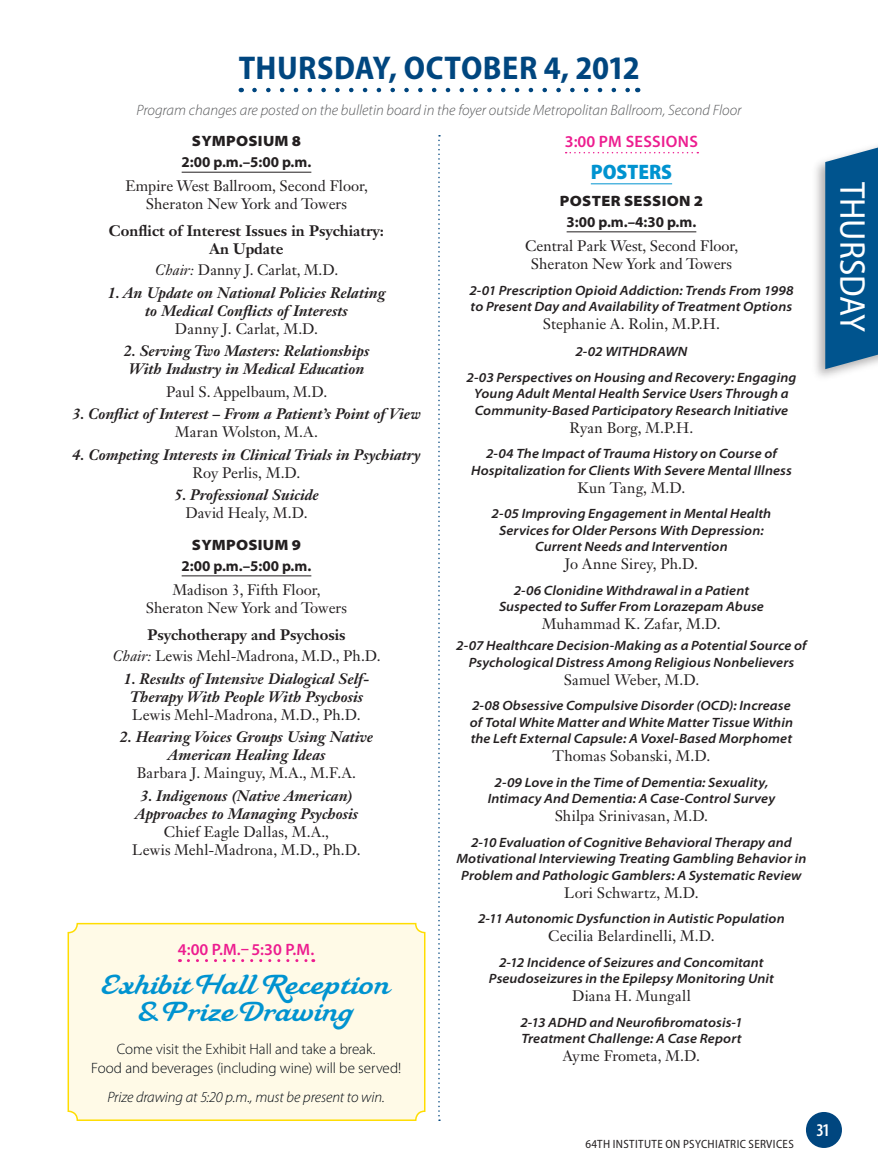
<style>
.page{position:relative;width:878px;height:1175px;background:#fff}
.page>*{position:absolute;margin:0;border:0;box-sizing:border-box;transform-origin:0 0}
.t1{font:semi-condensed 36px "Myriad Pro";color:#fff}
.t2{font:700 semi-condensed 33px "Myriad Pro";letter-spacing:.01em;color:#00467f}
.t3{font:27px/27px "Mahalia";color:#0093d0;text-align:center}
.t4{font:900 semi-condensed 21px "Myriad Pro";color:#0093d0}
.t5{font:600 condensed 18px "Myriad Pro";color:#fff}
.t6{font:600 16.5px "Myriad Pro";letter-spacing:.02em;color:#ed1c8f}
.t7{font:15px/18px "Janson Text LT Std";color:#231f20;text-align:center}
.t8{font:italic 700 15px/18px "Janson Text LT Std";color:#231f20;text-align:center}
.t9{font:italic 300 15px "Myriad Pro";color:#58595b}
.t10{font:300 15px/19.5px "Myriad Pro";letter-spacing:-.005em;color:#000810;text-align:center}
.t11{font:700 15px "Myriad Pro";color:#231f20}
.t12{font:700 15px/18px "Janson Text LT Std";color:#231f20;text-align:center}
.t13{font:italic 300 15px "Myriad Pro";letter-spacing:-.01em;color:#000810}
.t14{font:900 semi-expanded 15px "Myriad Pro";letter-spacing:.02em;color:#231f20}
.t15{font:italic 600 semi-expanded 13.5px/16.5px "Myriad Pro";letter-spacing:.005em;color:#231f20;text-align:center}
.t16{font:semi-condensed 12px "Myriad Pro";letter-spacing:.03em;color:#231f20}
.s1{font-style:italic}
.s2{font-weight:700}
</style>
<div class="page">
<img style="left:815px;top:161px;width:40px;height:216px">
<svg style="left:825px;top:146px;width:53px;height:223px;background:#115f94"></svg>
<svg style="left:254px;top:88px;width:376px;height:4px"></svg>
<svg style="left:438px;top:135px;width:2px;height:985px"></svg>
<div style="left:806px;top:1112px;width:36px;height:36px;background:#00467f;border-radius:50%"></div>
<hr style="left:182px;top:172px;width:129px;height:1px;background:#231f20">
<hr style="left:182px;top:575px;width:129px;height:1px;background:#231f20">
<svg style="left:565px;top:152px;width:133px;height:1px"></svg>
<hr style="left:591px;top:183px;width:81px;height:1px;background:#0093d0">
<hr style="left:566px;top:231px;width:130px;height:1px;background:#231f20">
<div style="left:68px;top:923px;width:356px;height:197px;background:#fffae7;border-radius:9px"></div>
<svg style="left:188px;top:959px;width:126px;height:3px"></svg>
<div style="left:68px;top:922px;width:357px;height:198px;border:2px solid #fd0;border-radius:9px"></div>
<h2 class="t2" style="left:239px;top:46px;width:402px">THURSDAY, OCTO BER 4, 2012</h2>
<p class="t9" style="left:136px;top:101px;width:606px">Program changes are posted on the bulletin board in the foyer outside Metropolitan Ballroom, Second Floor</p>
<p class="t14" style="left:192px;top:131px;width:111px">SYMPOSIUM 8</p>
<p class="t11" style="left:182px;top:152px;width:131px">2:00 p.m.–5:00 p.m.</p>
<p class="t7" style="left:125px;top:177px;width:244px">Empire West Ballroom, Second Floor,<br>Sheraton New York and Towers</p>
<p class="t12" style="left:109px;top:222px;width:277px">Conflict of Interest Issues in Psychiatry:<br>An Update</p>
<p class="t7" style="left:155px;top:261px;width:184px"><span class="s1">Chair:</span> Danny J. Carlat, M.D.</p>
<p class="t8" style="left:107px;top:283px;width:279px">1. An Update on National Policies Relating to Medical Conflicts of Interests</p>
<p class="t7" style="left:175px;top:319px;width:145px">Danny J. Carlat, M.D.</p>
<p class="t8" style="left:124px;top:342px;width:247px">2. Serving Two Masters: Relationships<br>With Industry in Medical Education</p>
<p class="t7" style="left:166px;top:382px;width:163px">Paul S. Appelbaum, M.D.</p>
<p class="t8" style="left:72px;top:405px;width:350px">3. Conflict of Interest – From a Patient’s Point of View</p>
<p class="t7" style="left:175px;top:423px;width:144px">Maran Wolston, M.A.</p>
<p class="t8" style="left:72px;top:445px;width:350px">4. Competing Interests in Clinical Trials in Psychiatry</p>
<p class="t7" style="left:192px;top:463px;width:109px">Roy Perlis, M.D.</p>
<p class="t8" style="left:174px;top:486px;width:146px">5. Professional Suicide</p>
<p class="t7" style="left:185px;top:504px;width:124px">David Healy, M.D.</p>
<p class="t14" style="left:192px;top:535px;width:111px">SYMPOSIUM 9</p>
<p class="t11" style="left:182px;top:556px;width:131px">2:00 p.m.–5:00 p.m.</p>
<p class="t7" style="left:146px;top:580px;width:202px">Madison 3, Fifth Floor,<br>Sheraton New York and Towers</p>
<p class="t7" style="left:113px;top:624px;width:269px;line-height:21px"><span class="s2">Psychotherapy and Psychosis<br></span><span class="s1">Chair:</span> Lewis Mehl‑Madrona, M.D., Ph.D.</p>
<p class="t8" style="left:123px;top:669px;width:247px">1. Results of Intensive Dialogical Self-<br>Therapy With People With Psychosis</p>
<p class="t7" style="left:132px;top:705px;width:230px">Lewis Mehl‑Madrona, M.D., Ph.D.</p>
<p class="t8" style="left:120px;top:727px;width:255px">2. Hearing Voices Groups Using Native<br>American Healing Ideas</p>
<p class="t7" style="left:137px;top:763px;width:221px">Barbara J. Mainguy, M.A., M.F.A.</p>
<p class="t8" style="left:135px;top:786px;width:225px">3. Indigenous (Native American)<br>Approaches to Managing Psychosis</p>
<p class="t7" style="left:132px;top:822px;width:230px">Chief Eagle Dallas, M.A.,<br>Lewis Mehl‑Madrona, M.D., Ph.D.</p>
<p class="t6" style="left:178px;top:938px;width:138px">4:00 P.M.– 5:30 P.M.</p>
<h3 class="t3" style="left:102px;top:971px;width:290px">Exhibit Hall Reception &amp; Prize Drawing</h3>
<p class="t10" style="left:91px;top:1038px;width:312px">Come visit the Exhibit Hall and take a break.<br>Food and beverages (including wine) will be served!</p>
<p class="t13" style="left:107px;top:1087px;width:279px">Prize drawing at 5:20 p.m., must be present to win.</p>
<p class="t6" style="left:565px;top:131px;width:134px">3:00 PM SESSIONS</p>
<h3 class="t4" style="left:591px;top:158px;width:83px">POSTERS</h3>
<p class="t14" style="left:560px;top:191px;width:145px">POSTER SESSION 2</p>
<p class="t11" style="left:566px;top:212px;width:131px">3:00 p.m.–4:30 p.m.</p>
<p class="t7" style="left:525px;top:237px;width:215px">Central Park West, Second Floor,<br>Sheraton New York and Towers</p>
<p class="t15" style="left:469px;top:281px;width:325px;text-align:left">2-01 Prescription Opioid Addiction: Trends From 1998 to Present Day and Availability of Treatment Options</p>
<p class="t7" style="left:543px;top:315px;width:179px">Stephanie A. Rolin, M.P.H.</p>
<p class="t15" style="left:466px;top:338px;width:331px;line-height:25.5px">2-02 WITHDRAWN<br>2-03 Perspectives on Housing and Recovery: Engaging</p>
<p class="t15" style="left:474px;top:385px;width:316px;text-align:left">Young Adult Mental Health Service Users Through a<br>Community-Based Participatory Research Initiative</p>
<p class="t7" style="left:569px;top:418px;width:125px">Ryan Borg, M.P.H.</p>
<p class="t15" style="left:471px;top:445px;width:322px">2-04 The Impact of Trauma History on Course of<br>Hospitalization for Clients With Severe Mental Illness</p>
<p class="t7" style="left:577px;top:478px;width:109px">Kun Tang, M.D.</p>
<p class="t15" style="left:491px;top:505px;width:281px">2-05 Improving Engagement in Mental Health<br>Services for Older Persons With Depression:<br>Current Needs and Intervention</p>
<p class="t7" style="left:565px;top:555px;width:135px">Jo Anne Sirey, Ph.D.</p>
<p class="t15" style="left:499px;top:581px;width:266px">2-06 Clonidine Withdrawal in a Patient<br>Suspected to Suffer From Lorazepam Abuse</p>
<p class="t7" style="left:542px;top:615px;width:180px">Muhammad K. Zafar, M.D.</p>
<p class="t15" style="left:456px;top:637px;width:352px">2-07 Healthcare Decision-Making as a Potential Source of<br>Psychological Distress Among Religious Nonbelievers</p>
<p class="t7" style="left:563px;top:670px;width:137px">Samuel Weber, M.D.</p>
<p class="t15" style="left:470px;top:697px;width:325px;text-align:left">2-08 Obsessive Compulsive Disorder (OCD): Increase of Total White Matter and White Matter Tissue Within the Left External Capsule: A Voxel-Based Morphomet</p>
<p class="t7" style="left:552px;top:747px;width:159px">Thomas Sobanski, M.D.</p>
<p class="t15" style="left:487px;top:773px;width:289px">2-09 Love in the Time of Dementia: Sexuality,<br>Intimacy And Dementia: A Case-Control Survey</p>
<p class="t7" style="left:554px;top:807px;width:155px">Shilpa Srinivasan, M.D.</p>
<p class="t15" style="left:456px;top:833px;width:351px">2-10 Evaluation of Cognitive Behavioral Therapy and<br>Motivational Interviewing Treating Gambling Behavior in<br>Problem and Pathologic Gamblers: A Systematic Review</p>
<p class="t7" style="left:564px;top:883px;width:136px">Lori Schwartz, M.D.</p>
<p class="t15" style="left:478px;top:910px;width:308px">2-11 Autonomic Dysfunction in Autistic Population</p>
<p class="t7" style="left:548px;top:927px;width:168px">Cecilia Belardinelli, M.D.</p>
<p class="t15" style="left:489px;top:953px;width:286px">2-12 Incidence of Seizures and Concomitant<br>Pseudoseizures in the Epilepsy Monitoring Unit</p>
<p class="t7" style="left:572px;top:987px;width:120px">Diana H. Mungall</p>
<p class="t15" style="left:520px;top:1013px;width:224px;text-align:left">2-13 ADHD and Neurofibromatosis-1<br>Treatment Challenge: A Case Report</p>
<p class="t7" style="left:563px;top:1047px;width:138px">Ayme Frometa, M.D.</p>
<p class="t16" style="left:585px;top:1136px;width:210px">64TH INSTITUTE ON PSYCHIATRIC SERVICES</p>
<h3 class="t5" style="left:816px;top:1118px;width:15px">31</h3>
<h1 class="t1" style="left:874px;top:182px;width:151px;rotate:90deg">THURSDAY</h1>
</div>
